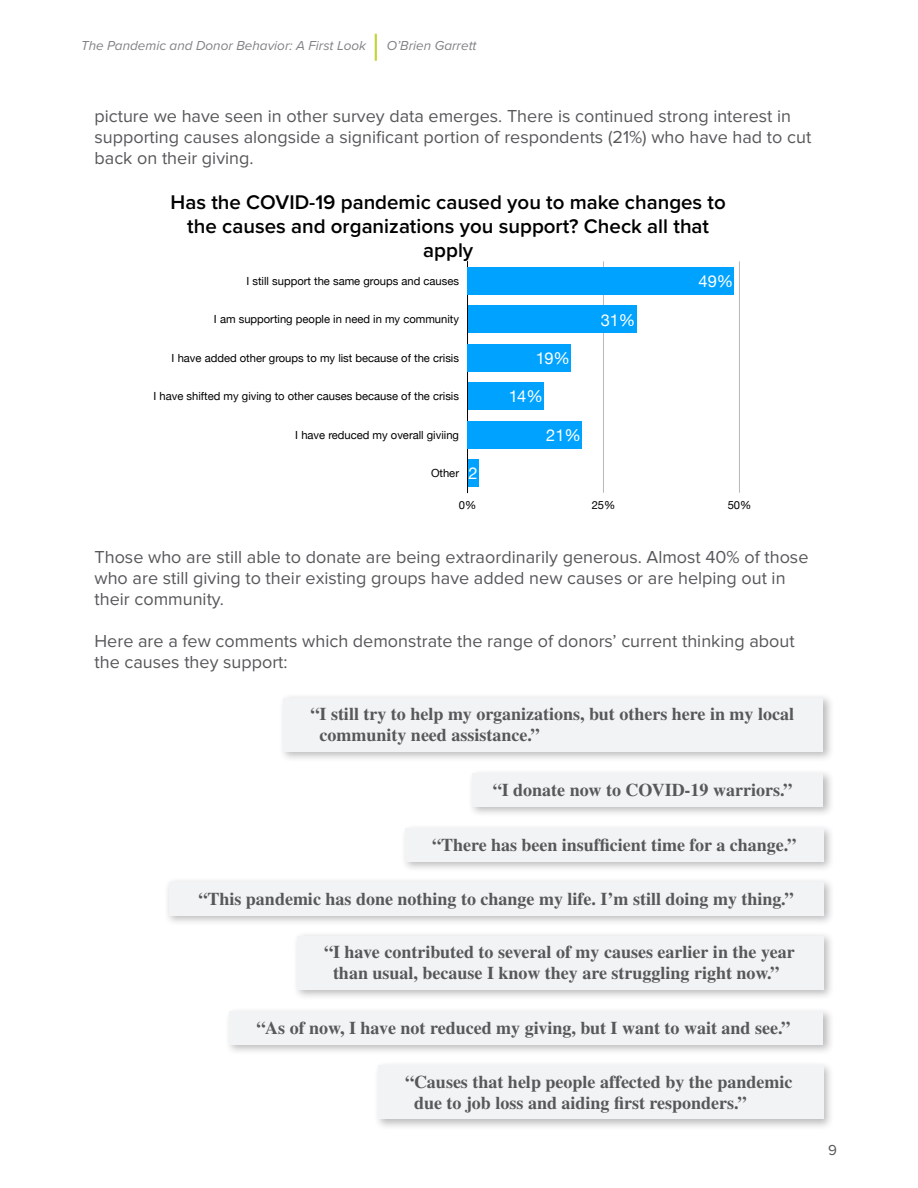
<style>
.page{position:relative;width:918px;height:1188px;background:#fff}
.page>*{position:absolute;margin:0;border:0;box-sizing:border-box;transform-origin:0 0}
.t1{font:600 20.55px/24.5px "Proxima Nova";color:#000;text-align:center}
.Default{font:700 18px/21px "Times LT Std";color:#57585a}
.t2{font:18px/21px "Proxima Nova";color:#57585a}
.t3{font:16.5px "Helvetica Neue";color:#fff}
.t4{font:15px "Proxima Nova";color:#57585a}
.t5{font:italic 13.5px "Proxima Nova";color:#808285}
.t6{font:11.25px "Helvetica Neue";color:#000}
</style>
<div class="page">
<hr style="left:375px;top:34px;width:2px;height:27px;background:#c4d53c">
<hr style="left:603px;top:261px;width:1px;height:232px;background:#b8b8b8">
<hr style="left:739px;top:261px;width:1px;height:232px;background:#b8b8b8">
<hr style="left:467px;top:262px;width:1px;height:231px;background:#000">
<div style="left:468px;top:267px;width:266px;height:28px;background:#00a2ff"></div>
<div style="left:468px;top:306px;width:168px;height:27px;background:#00a2ff"></div>
<div style="left:468px;top:344px;width:103px;height:28px;background:#00a2ff"></div>
<div style="left:468px;top:383px;width:76px;height:27px;background:#00a2ff"></div>
<div style="left:468px;top:421px;width:114px;height:28px;background:#00a2ff"></div>
<div style="left:468px;top:459px;width:11px;height:28px;background:#00a2ff"></div>
<div style="left:225px;top:1006px;width:610px;height:49px;background:#231f20;opacity:.3"></div>
<div style="left:230px;top:1011px;width:594px;height:34px;background:#f2f3f4"></div>
<div style="left:164px;top:877px;width:670px;height:49px;background:#231f20;opacity:.3"></div>
<div style="left:169px;top:882px;width:655px;height:34px;background:#f2f3f4"></div>
<div style="left:373px;top:1061px;width:462px;height:69px;background:#231f20;opacity:.3"></div>
<div style="left:378px;top:1065px;width:446px;height:54px;background:#f2f3f4"></div>
<div style="left:279px;top:693px;width:556px;height:70px;background:#231f20;opacity:.3"></div>
<div style="left:284px;top:698px;width:540px;height:54px;background:#f2f3f4"></div>
<div style="left:292px;top:931px;width:543px;height:70px;background:#231f20;opacity:.3"></div>
<div style="left:297px;top:936px;width:527px;height:54px;background:#f2f3f4"></div>
<div style="left:468px;top:769px;width:367px;height:49px;background:#231f20;opacity:.3"></div>
<div style="left:472px;top:773px;width:352px;height:34px;background:#f2f3f4"></div>
<div style="left:400px;top:823px;width:435px;height:49px;background:#231f20;opacity:.3"></div>
<div style="left:405px;top:828px;width:419px;height:34px;background:#f2f3f4"></div>
<p class="t5" style="left:81px;top:36px;width:287px">The Pandemic and Donor Behavior: A First Look</p>
<p class="t5" style="left:387px;top:36px;width:91px">O’Brien Garrett</p>
<p class="t2" style="left:94px;top:106px;width:718px">picture we have seen in other survey data emerges. There is continued strong interest in supporting causes alongside a significant portion of respondents (21%) who have had to cut back on their giving.</p>
<p class="t1" style="left:171px;top:189px;width:557px">Has the COVID-19 pandemic caused you to make changes to the causes and organizations you support? Check all that apply</p>
<p class="t6" style="left:246px;top:273px;width:214px">I still support the same groups and causes</p>
<p class="t6" style="left:214px;top:311px;width:247px">I am supporting people in need in my community</p>
<p class="t6" style="left:172px;top:350px;width:289px">I have added other groups to my list because of the crisis</p>
<p class="t6" style="left:154px;top:388px;width:307px">I have shifted my giving to other causes because of the crisis</p>
<p class="t6" style="left:295px;top:427px;width:165px">I have reduced my overall giviing</p>
<p class="t6" style="left:431px;top:465px;width:30px">Other</p>
<p class="t3" style="left:469px;top:462px;width:27px">2%</p>
<p class="t3" style="left:535px;top:346px;width:36px">19%</p>
<p class="t3" style="left:508px;top:385px;width:36px">14%</p>
<p class="t3" style="left:546px;top:423px;width:36px">21%</p>
<p class="t3" style="left:601px;top:308px;width:36px">31%</p>
<p class="t3" style="left:698px;top:270px;width:36px">49%</p>
<p class="t6" style="left:459px;top:497px;width:19px">0%</p>
<p class="t6" style="left:592px;top:497px;width:25px">25%</p>
<p class="t6" style="left:728px;top:497px;width:25px">50%</p>
<p class="t2" style="left:94px;top:547px;width:715px">Those who are still able to donate are being extraordinarily generous. Almost 40% of those who are still giving to their existing groups have added new causes or are helping out in their community.</p>
<p class="t2" style="left:94px;top:631px;width:702px">Here are a few comments which demonstrate the range of donors’ current thinking about the causes they support:</p>
<p class="Default" style="left:320px;top:703px;width:476px;text-indent:-9px">“I still try to help my organizations, but others here in my local community need assistance.”</p>
<p class="Default" style="left:493px;top:779px;width:301px">“I donate now to COVID-19 warriors.”</p>
<p class="Default" style="left:432px;top:834px;width:366px">“There has been insufficient time for a change.”</p>
<p class="Default" style="left:198px;top:888px;width:597px">“This pandemic has done nothing to change my life. I’m still doing my thing.”</p>
<p class="Default" style="left:324px;top:941px;width:472px;text-align:center">“I have contributed to several of my causes earlier in the year than usual, because I know they are struggling right now.”</p>
<p class="Default" style="left:256px;top:1017px;width:536px">“As of now, I have not reduced my giving, but I want to wait and see.”</p>
<p class="Default" style="left:414px;top:1071px;width:380px;text-indent:-9px">“Causes that help people affected by the pandemic due to job loss and aiding first responders.”</p>
<p class="t4" style="left:828px;top:1141px;width:10px">9</p>
</div>
